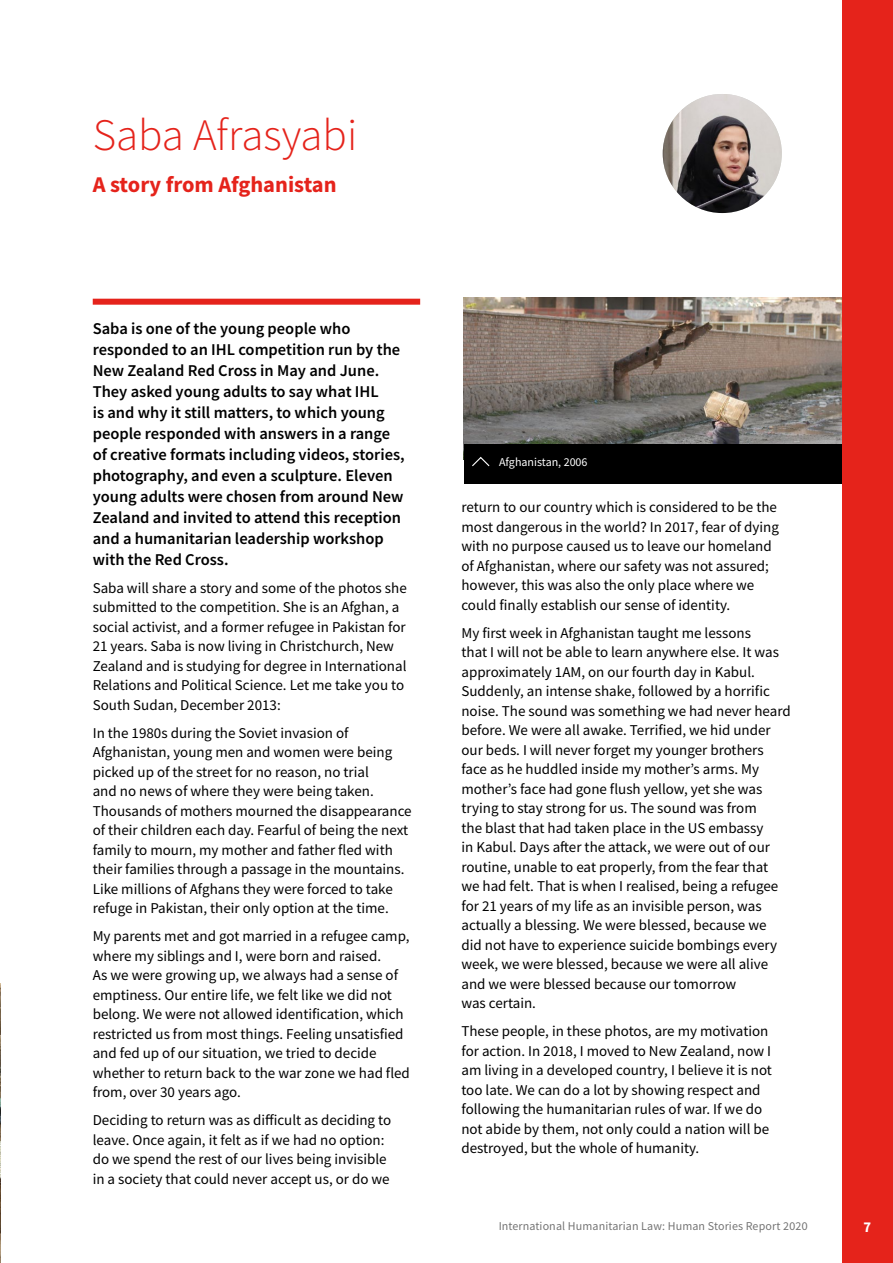
<style>
.page{position:relative;width:893px;height:1263px;background:#fff}
.page>*{position:absolute;margin:0;border:0;box-sizing:border-box;transform-origin:0 0}
.t1{font:300 45px "Source Sans Pro";color:#e5231b}
.t2{font:700 22.5px "Source Sans Pro";color:#e5231b}
.t3{font:600 16.5px/21px "Source Sans Pro";color:#000}
.t4{font:15px/19.5px "Source Sans Pro";color:#000}
.t5{font:700 15px "Source Sans Pro";color:#fff}
.t6{font:12px "Source Sans Pro";letter-spacing:.01em;color:#000}
.t7{font:12px "Source Sans Pro";color:#fff}
</style>
<div class="page">
<img style="left:0;top:983px;width:1px;height:280px">
<div style="left:93px;top:299px;width:327px;height:6px;background:#e5231b"></div>
<img style="left:663px;top:94px;width:119px;height:119px;border-radius:60px">
<img style="left:463px;top:298px;width:379px;height:146px">
<div style="left:463px;top:444px;width:421px;height:39px;background:#000"></div>
<svg style="left:472px;top:456px;width:18px;height:11px"></svg>
<div style="left:842px;top:0;width:51px;height:1263px;background:#e5231b"></div>
<h1 class="t1" style="left:93px;top:107px;width:266px">Saba Afrasyabi</h1>
<h2 class="t2" style="left:93px;top:169px;width:245px">A story from Afghanistan</h2>
<p class="t3" style="left:93px;top:317px;width:313px">Saba is one of the young people who responded to an IHL competition run by the New Zealand Red Cross in May and June.<br>They asked young adults to say what IHL<br>is and why it still matters, to which young people responded with answers in a range of creative formats including videos, stories, photography, and even a sculpture. Eleven young adults were chosen from around New Zealand and invited to attend this reception and a humanitarian leadership workshop with the Red Cross.</p>
<p class="t4" style="left:93px;top:578px;width:316px">Saba will share a story and some of the photos she submitted to the competition. She is an Afghan, a social activist, and a former refugee in Pakistan for 21 years. Saba is now living in Christchurch, New Zealand and is studying for degree in International Relations and Political Science. Let me take you to South Sudan, December 2013:</p>
<p class="t4" style="left:93px;top:723px;width:320px">In the 1980s during the Soviet invasion of Afghanistan, young men and women were being picked up of the street for no reason, no trial<br>and no news of where they were being taken.<br>Thousands of mothers mourned the disappearance of their children each day. Fearful of being the next family to mourn, my mother and father fled with their families through a passage in the mountains.<br>Like millions of Afghans they were forced to take refuge in Pakistan, their only option at the time.</p>
<p class="t4" style="left:93px;top:926px;width:319px">My parents met and got married in a refugee camp, where my siblings and I, were born and raised.<br>As we were growing up, we always had a sense of emptiness. Our entire life, we felt like we did not belong. We were not allowed identification, which restricted us from most things. Feeling unsatisfied and fed up of our situation, we tried to decide whether to return back to the war zone we had fled from, over 30 years ago.</p>
<p class="t4" style="left:93px;top:1110px;width:300px">Deciding to return was as difficult as deciding to leave. Once again, it felt as if we had no option: do we spend the rest of our lives being invisible in a society that could never accept us, or do we</p>
<p class="t7" style="left:499px;top:454px;width:90px">Afghanistan, 2006</p>
<p class="t4" style="left:461px;top:497px;width:319px">return to our country which is considered to be the most dangerous in the world? In 2017, fear of dying with no purpose caused us to leave our homeland of Afghanistan, where our safety was not assured; however, this was also the only place where we could finally establish our sense of identity.</p>
<p class="t4" style="left:461px;top:623px;width:331px">My first week in Afghanistan taught me lessons<br>that I will not be able to learn anywhere else. It was approximately 1AM, on our fourth day in Kabul.<br>Suddenly, an intense shake, followed by a horrific noise. The sound was something we had never heard before. We were all awake. Terrified, we hid under our beds. I will never forget my younger brothers face as he huddled inside my mother’s arms. My mother’s face had gone flush yellow, yet she was trying to stay strong for us. The sound was from<br>the blast that had taken place in the US embassy<br>in Kabul. Days after the attack, we were out of our routine, unable to eat properly, from the fear that<br>we had felt. That is when I realised, being a refugee for 21 years of my life as an invisible person, was actually a blessing. We were blessed, because we<br>did not have to experience suicide bombings every week, we were blessed, because we were all alive and we were blessed because our tomorrow<br>was certain.</p>
<p class="t4" style="left:461px;top:1021px;width:312px">These people, in these photos, are my motivation for action. In 2018, I moved to New Zealand, now I am living in a developed country, I believe it is not too late. We can do a lot by showing respect and following the humanitarian rules of war. If we do not abide by them, not only could a nation will be destroyed, but the whole of humanity.</p>
<p class="t6" style="left:498px;top:1218px;width:311px">International Humanitarian Law: Human Stories Report 2020</p>
<p class="t5" style="left:864px;top:1217px;width:9px">7</p>
</div>
